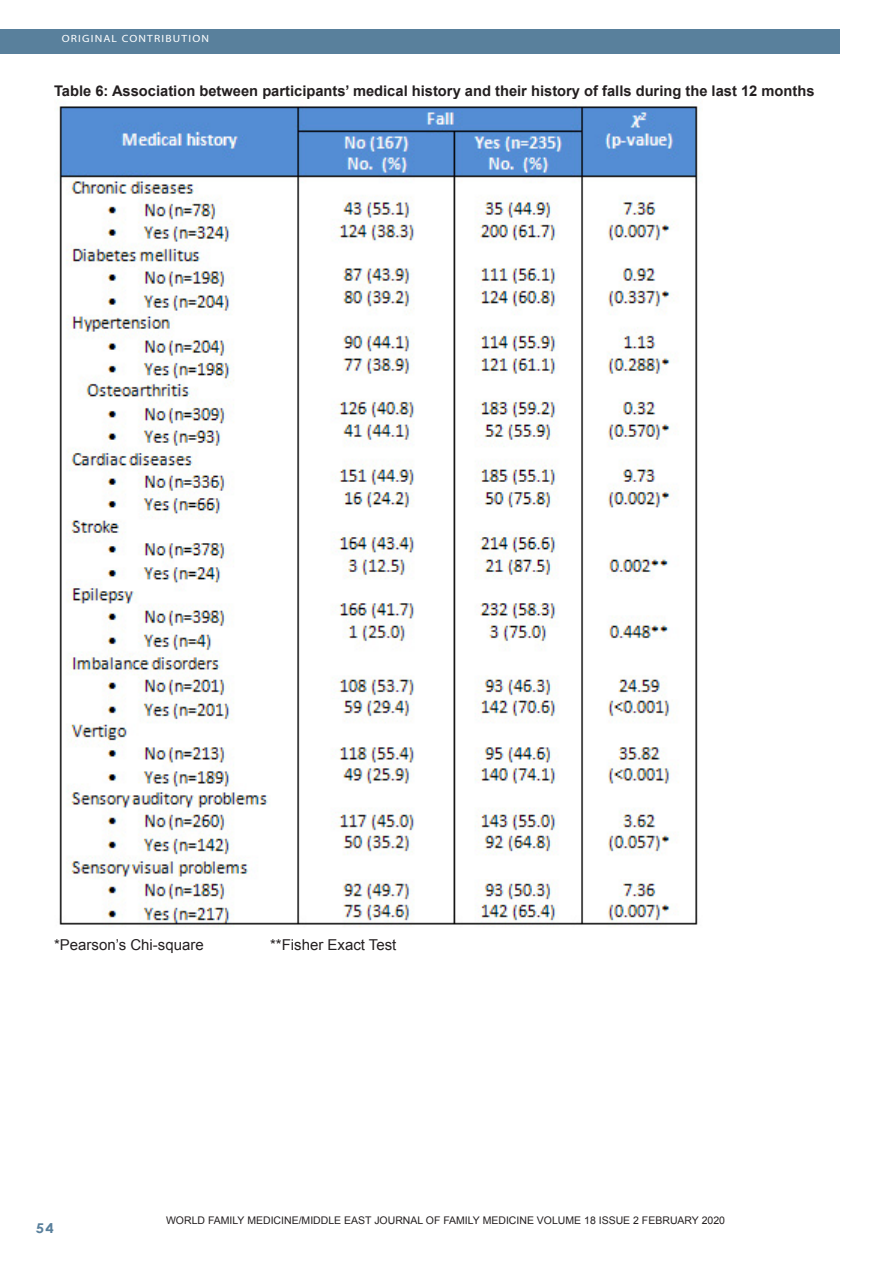
<style>
.page{position:relative;width:893px;height:1263px;background:#fff}
.page>*{position:absolute;margin:0;border:0;box-sizing:border-box;transform-origin:0 0}
.Footnote_Text{font:15px "Arial";color:#231f20}
.Footnote_Text-2{font:700 14.7px "Arial";color:#231f20}
.t1{font:700 13.5px "Century Gothic";color:#59809c;scale:1.1 1}
.Footnote_Text-3{font:10.5px "Arial";color:#231f20}
.t2{font:10.5px "Myriad";letter-spacing:.1em;color:#fff;scale:1.1 1}
</style>
<div class="page">
<div style="left:0;top:30px;width:840px;height:24px;background:#59809c"></div>
<img style="left:59px;top:106px;width:639px;height:821px">
<p class="t2" style="left:62px;top:34px;width:135px">ORIGINAL CONTRIBUTION</p>
<p class="Footnote_Text-2" style="left:54px;top:81px;width:762px">Table 6: Association between participants’ medical history and their history of falls during the last 12 months</p>
<p class="Footnote_Text" style="left:54px;top:935px;width:151px">*Pearson’s Chi-square</p>
<p class="Footnote_Text" style="left:270px;top:935px;width:128px">**Fisher Exact Test</p>
<p class="t1" style="left:36px;top:1217px;width:18px">54</p>
<p class="Footnote_Text-3" style="left:166px;top:1214px;width:560px">WORLD FAMILY MEDICINE/MIDDLE EAST JOURNAL OF FAMILY MEDICINE VOLUME 18 ISSUE 2 FEBRUARY 2020</p>
</div>
